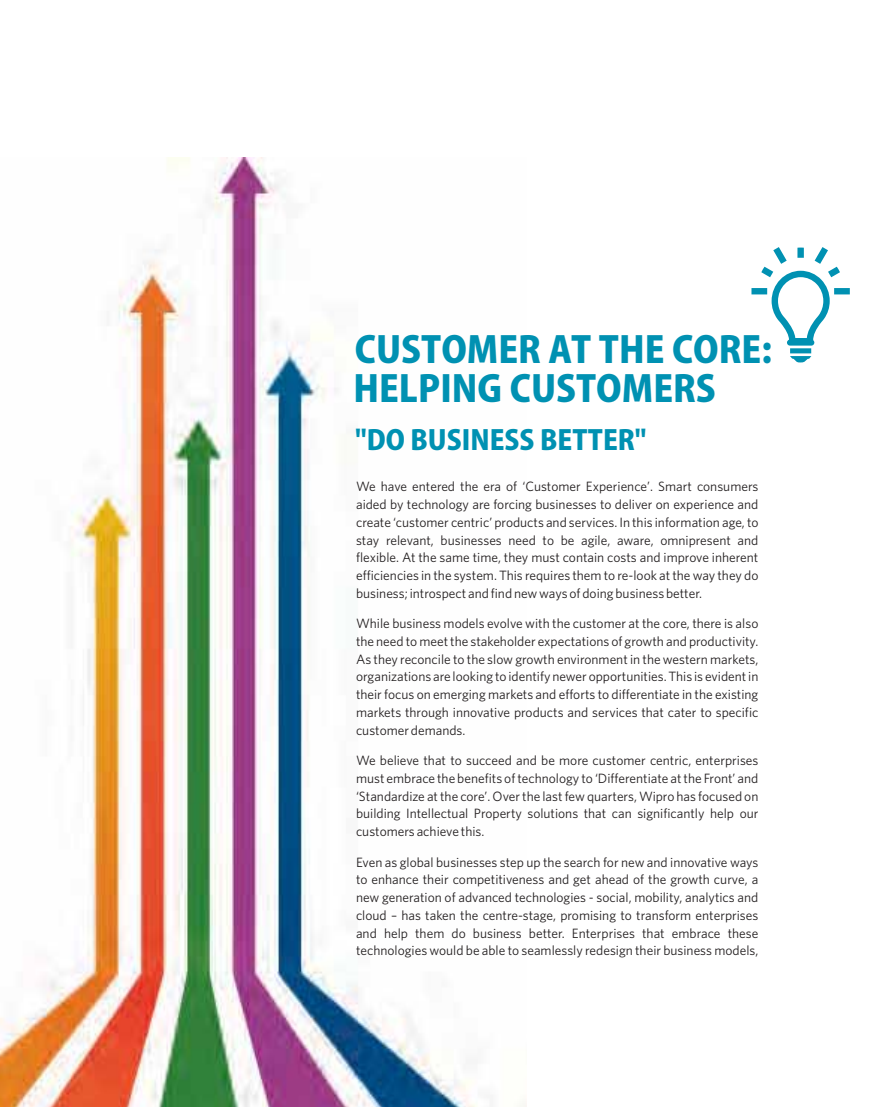
<style>
.page{position:relative;width:892px;height:1107px;background:#fff}
.page>*{position:absolute;margin:0;border:0;box-sizing:border-box;transform-origin:0 0}
.t1{font:800 36px/38.8px "Koz Go Pro";color:#0091b2}
.t2{font:800 27px "Koz Go Pro";color:#0091b2}
.t3{font:13.5px/17.7px "Whitney";color:#231f20;text-align:justify}
</style>
<div class="page">
<img style="left:0;top:158px;width:526px;height:948px">
<svg style="left:761px;top:247px;width:79px;height:115px"></svg>
<div style="left:751px;top:288px;width:16px;height:6px;background:#0091b2"></div>
<div style="left:834px;top:288px;width:16px;height:6px;background:#0091b2"></div>
<h1 class="t1" style="left:353px;top:331px;width:420px">CUSTOMER AT THE CORE:<br>HELPING CUSTOMERS</h1>
<h2 class="t2" style="left:355px;top:425px;width:293px">"DO BUSINESS BETTER"</h2>
<p class="t3" style="left:356px;top:479px;width:404px">We have entered the era of ‘Customer Experience’. Smart consumers aided by technology are forcing businesses to deliver on experience and create ‘customer centric’ products and services. In this information age, to stay relevant, businesses need to be agile, aware, omnipresent and flexible. At the same time, they must contain costs and improve inherent efficiencies in the system. This requires them to re-look at the way they do business; introspect and find new ways of doing business better.</p>
<p class="t3" style="left:356px;top:616px;width:404px">While business models evolve with the customer at the core, there is also the need to meet the stakeholder expectations of growth and productivity.<br>As they reconcile to the slow growth environment in the western markets, organizations are looking to identify newer opportunities. This is evident in their focus on emerging markets and efforts to differentiate in the existing markets through innovative products and services that cater to specific customer demands.</p>
<p class="t3" style="left:356px;top:753px;width:404px">We believe that to succeed and be more customer centric, enterprises must embrace the benefits of technology to ‘Differentiate at the Front’ and ‘Standardize at the core’. Over the last few quarters, Wipro has focused on building Intellectual Property solutions that can significantly help our customers achieve this.</p>
<p class="t3" style="left:356px;top:854px;width:404px">Even as global businesses step up the search for new and innovative ways to enhance their competitiveness and get ahead of the growth curve, a new generation of advanced technologies - social, mobility, analytics and cloud – has taken the centre-stage, promising to transform enterprises and help them do business better. Enterprises that embrace these technologies would be able to seamlessly redesign their business models,</p>
</div>
